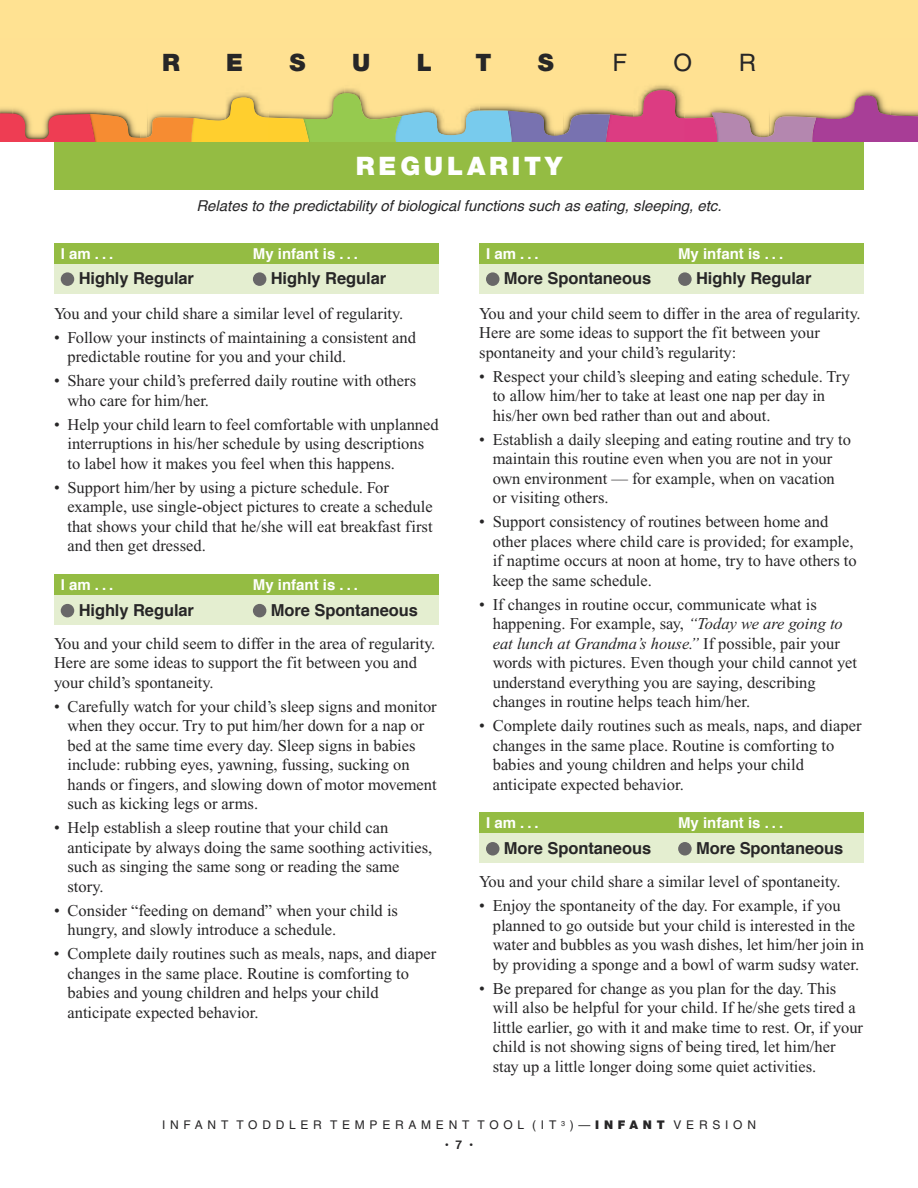
<style>
.page{position:relative;width:918px;height:1188px;background:#fff}
.page>*{position:absolute;margin:0;border:0;box-sizing:border-box;transform-origin:0 0}
.t1{font:900 25.5px "Helvetica Neue";letter-spacing:.15em;color:#fff}
.t2{font:900 24px "Helvetica Neue";color:#272627}
.t3{font:24px "Helvetica";color:#272627}
.t4{font:16.5px/19.5px "Times New Roman";color:#272627}
.t5{font:700 16.5px "Helvetica";letter-spacing:-.005em;color:#272627}
.t6{font:700 15px "Helvetica";color:#fff}
.t7{font:italic 15px "Helvetica";color:#272627}
.t8{font:12px "Helvetica";letter-spacing:.395em;color:#272627}
.t9{font:700 12px "Helvetica";color:#272627}
.s1{font-style:italic}
.s2{font-family:"Helvetica Neue";font-weight:900}
</style>
<div class="page">
<div style="left:54px;top:54px;width:810px;height:135px;background:#94bc43"></div>
<div style="left:0;top:0;width:918px;height:142px;background:#ffe292"></div>
<svg style="left:0;top:89px;width:918px;height:53px"></svg>
<div style="left:54px;top:243px;width:385px;height:51px;background:#e4eed0"></div>
<div style="left:54px;top:243px;width:385px;height:20px;background:#94bc43"></div>
<div style="left:61px;top:272px;width:13px;height:14px;background:#686768;border-radius:50%"></div>
<div style="left:253px;top:272px;width:13px;height:14px;background:#686768;border-radius:50%"></div>
<div style="left:54px;top:574px;width:385px;height:51px;background:#e4eed0"></div>
<div style="left:54px;top:574px;width:385px;height:21px;background:#94bc43"></div>
<div style="left:61px;top:604px;width:13px;height:13px;background:#686768;border-radius:50%"></div>
<div style="left:253px;top:604px;width:13px;height:13px;background:#686768;border-radius:50%"></div>
<div style="left:479px;top:813px;width:385px;height:50px;background:#e4eed0"></div>
<div style="left:479px;top:813px;width:385px;height:20px;background:#94bc43"></div>
<div style="left:486px;top:842px;width:14px;height:14px;background:#686768;border-radius:50%"></div>
<div style="left:678px;top:842px;width:14px;height:14px;background:#686768;border-radius:50%"></div>
<div style="left:479px;top:243px;width:385px;height:51px;background:#e4eed0"></div>
<div style="left:479px;top:243px;width:385px;height:20px;background:#94bc43"></div>
<div style="left:486px;top:272px;width:14px;height:14px;background:#686768;border-radius:50%"></div>
<div style="left:678px;top:272px;width:14px;height:14px;background:#686768;border-radius:50%"></div>
<h2 class="t2" style="left:162px;top:54px;width:19px">R</h2>
<h2 class="t2" style="left:226px;top:54px;width:18px">E</h2>
<h2 class="t2" style="left:290px;top:54px;width:18px">S</h2>
<h2 class="t2" style="left:352px;top:54px;width:20px">U</h2>
<h2 class="t2" style="left:417px;top:54px;width:17px">L</h2>
<h2 class="t2" style="left:475px;top:54px;width:18px">T</h2>
<h2 class="t2" style="left:538px;top:54px;width:18px">S</h2>
<h2 class="t3" style="left:612px;top:54px;width:16px">F</h2>
<h2 class="t3" style="left:674px;top:54px;width:20px">O</h2>
<h2 class="t3" style="left:739px;top:54px;width:19px">R</h2>
<h1 class="t1" style="left:356px;top:157px;width:208px">REGULARITY</h1>
<p class="t7" style="left:196px;top:199px;width:527px">Relates to the predictability of biological functions such as eating, sleeping, etc.</p>
<p class="t6" style="left:61px;top:247px;width:54px">iam...</p>
<p class="t6" style="left:253px;top:247px;width:107px">my infant is . . .</p>
<p class="t5" style="left:79px;top:272px;width:117px">highly regular</p>
<p class="t5" style="left:271px;top:272px;width:117px">highly regular</p>
<p class="t4" style="left:54px;top:305px;width:351px">You and your child share a similar level of regularity.</p>
<p class="t4" style="left:68px;top:329px;width:350px;text-indent:-14px">• Follow your instincts of maintaining a consistent and predictable routine for you and your child.</p>
<p class="t4" style="left:68px;top:372px;width:350px;text-indent:-14px">• Share your child’s preferred daily routine with others who care for him/her.</p>
<p class="t4" style="left:68px;top:416px;width:373px;text-indent:-14px">• Help your child learn to feel comfortable with unplanned interruptions in his/her schedule by using descriptions to label how it makes you feel when this happens.</p>
<p class="t4" style="left:68px;top:479px;width:367px;text-indent:-14px">• Support him/her by using a picture schedule. For example, use single-object pictures to create a schedule that shows your child that he/she will eat breakfast first and then get dressed.</p>
<p class="t6" style="left:61px;top:579px;width:54px">iam...</p>
<p class="t6" style="left:253px;top:579px;width:107px">my infant is . . .</p>
<p class="t5" style="left:79px;top:603px;width:117px">highly regular</p>
<p class="t5" style="left:271px;top:603px;width:149px">more spontaneous</p>
<p class="t4" style="left:54px;top:635px;width:383px">You and your child seem to differ in the area of regularity.<br>Here are some ideas to support the fit between you and your child’s spontaneity.</p>
<p class="t4" style="left:68px;top:698px;width:371px;text-indent:-14px">• Carefully watch for your child’s sleep signs and monitor when they occur. Try to put him/her down for a nap or bed at the same time every day. Sleep signs in babies include: rubbing eyes, yawning, fussing, sucking on hands or fingers, and slowing down of motor movement such as kicking legs or arms.</p>
<p class="t4" style="left:68px;top:819px;width:366px;text-indent:-13px">• Help establish a sleep routine that your child can anticipate by always doing the same soothing activities, such as singing the same song or reading the same story.</p>
<p class="t4" style="left:67px;top:902px;width:332px;text-indent:-13px">• Consider “feeding on demand” when your child is hungry, and slowly introduce a schedule.</p>
<p class="t4" style="left:67px;top:945px;width:370px;text-indent:-13px">• Complete daily routines such as meals, naps, and diaper changes in the same place. Routine is comforting to babies and young children and helps your child anticipate expected behavior.</p>
<p class="t6" style="left:486px;top:247px;width:54px">iam...</p>
<p class="t6" style="left:678px;top:247px;width:107px">my infant is . . .</p>
<p class="t5" style="left:504px;top:272px;width:149px">more spontaneous</p>
<p class="t5" style="left:696px;top:272px;width:117px">highly regular</p>
<p class="t4" style="left:479px;top:305px;width:383px">You and your child seem to differ in the area of regularity.<br>Here are some ideas to support the fit between your spontaneity and your child’s regularity:</p>
<p class="t4" style="left:493px;top:368px;width:359px;text-indent:-14px">• Respect your child’s sleeping and eating schedule. Try to allow him/her to take at least one nap per day in his/her own bed rather than out and about.</p>
<p class="t4" style="left:493px;top:431px;width:360px;text-indent:-14px">• Establish a daily sleeping and eating routine and try to maintain this routine even when you are not in your own environment — for example, when on vacation or visiting others.</p>
<p class="t4" style="left:493px;top:513px;width:366px;text-indent:-14px">• Support consistency of routines between home and other places where child care is provided; for example, if naptime occurs at noon at home, try to have others to keep the same schedule.</p>
<p class="t4" style="left:493px;top:596px;width:366px;text-indent:-13px">• If changes in routine occur, communicate what is happening. For example, say, <span class="s1">“Today we are going to eat lunch at Grandma’s house.”</span> If possible, pair your words with pictures. Even though your child cannot yet understand everything you are saying, describing changes in routine helps teach him/her.</p>
<p class="t4" style="left:493px;top:717px;width:370px;text-indent:-14px">• Complete daily routines such as meals, naps, and diaper changes in the same place. Routine is comforting to babies and young children and helps your child anticipate expected behavior.</p>
<p class="t6" style="left:486px;top:817px;width:54px">iam...</p>
<p class="t6" style="left:678px;top:817px;width:107px">my infant is . . .</p>
<p class="t5" style="left:504px;top:841px;width:149px">more spontaneous</p>
<p class="t5" style="left:696px;top:841px;width:149px">more spontaneous</p>
<p class="t4" style="left:479px;top:873px;width:363px">You and your child share a similar level of spontaneity.</p>
<p class="t4" style="left:493px;top:897px;width:373px;text-indent:-13px">• Enjoy the spontaneity of the day. For example, if you planned to go outside but your child is interested in the water and bubbles as you wash dishes, let him/her join in by providing a sponge and a bowl of warm sudsy water.</p>
<p class="t4" style="left:493px;top:980px;width:372px;text-indent:-13px">• Be prepared for change as you plan for the day. This will also be helpful for your child. If he/she gets tired a little earlier, go with it and make time to rest. Or, if your child is not showing signs of being tired, let him/her stay up a little longer doing some quiet activities.</p>
<p class="t8" style="left:162px;top:1121px;width:595px">INFANT TODDLER TEMPERAMENT TOOL (IT <sup>3</sup> )—<span class="s2">INFANT</span> VERSION</p>
<p class="t9" style="left:445px;top:1139px;width:30px">•7•</p>
</div>
